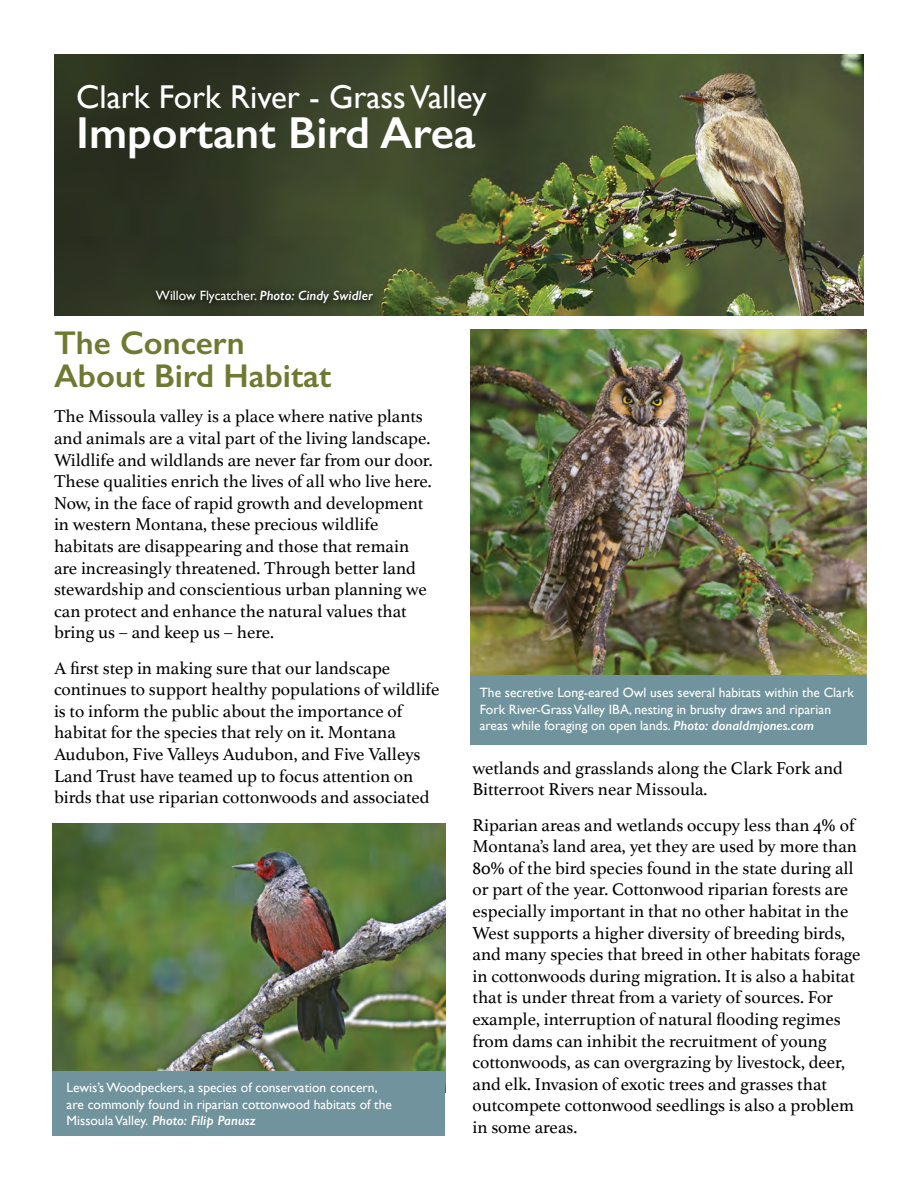
<style>
.page{position:relative;width:918px;height:1188px;background:#fff}
.page>*{position:absolute;margin:0;border:0;box-sizing:border-box;transform-origin:0 0}
.t1{font:600 45px "Gill Sans";color:#fff}
.t2{font:600 33px/33px "Gill Sans";color:#707932}
.t3{font:33px "Gill Sans";color:#fff}
.t4{font:18px/21.6px "Athelas";color:#000}
.t5{font:13.5px/16.5px "Gill Sans";color:#fff}
.t6{font:italic 600 13.5px "Gill Sans";color:#fff}
.s1{font-weight:400;font-style:normal}
.s2{font-weight:600;font-style:italic}
</style>
<div class="page">
<img style="left:54px;top:54px;width:810px;height:261px">
<div style="left:150px;top:284px;width:232px;height:28px;background:#000;opacity:.93"></div>
<img style="left:470px;top:330px;width:396px;height:345px">
<div style="left:470px;top:675px;width:396px;height:69px;background:#70939d"></div>
<img style="left:52px;top:824px;width:394px;height:269px">
<div style="left:52px;top:1071px;width:393px;height:65px;background:#70939d"></div>
<h2 class="t3" style="left:76px;top:77px;width:412px">Clark Fork River - Grass Valley</h2>
<h1 class="t1" style="left:76px;top:106px;width:401px">Important Bird Area</h1>
<p class="t6" style="left:156px;top:288px;width:218px"><span class="s1">Willow Flycatcher.</span> Photo: Cindy Swidler</p>
<h2 class="t2" style="left:54px;top:326px;width:279px">The Concern<br>About Bird Habitat</h2>
<p class="t4" style="left:54px;top:405px;width:380px">The Missoula valley is a place where native plants and animals are a vital part of the living landscape.<br>Wildlife and wildlands are never far from our door.<br>These qualities enrich the lives of all who live here.<br>Now, in the face of rapid growth and development in western Montana, these precious wildlife habitats are disappearing and those that remain are increasingly threatened. Through better land stewardship and conscientious urban planning we can protect and enhance the natural values that bring us – and keep us – here.</p>
<p class="t4" style="left:54px;top:656px;width:387px">A first step in making sure that our landscape continues to support healthy populations of wildlife is to inform the public about the importance of habitat for the species that rely on it. Montana Audubon, Five Valleys Audubon, and Five Valleys Land Trust have teamed up to focus attention on birds that use riparian cottonwoods and associated</p>
<p class="t5" style="left:67px;top:1079px;width:327px">Lewis’s Woodpeckers, a species of conservation concern, are commonly found in riparian cottonwood habitats of the<br>Missoula Valley. <span class="s2">Photo: Filip Panusz</span></p>
<p class="t5" style="left:480px;top:684px;width:376px">The secretive Long-eared Owl uses several habitats within the Clark<br>Fork River-Grass Valley IBA, nesting in brushy draws and riparian areas while foraging on open lands. <span class="s2">Photo: donaldmjones.com</span></p>
<p class="t4" style="left:472px;top:757px;width:372px">wetlands and grasslands along the Clark Fork and<br>Bitterroot Rivers near Missoula.</p>
<p class="t4" style="left:472px;top:813px;width:390px">Riparian areas and wetlands occupy less than 4% of Montana’s land area, yet they are used by more than 80% of the bird species found in the state during all or part of the year. Cottonwood riparian forests are especially important in that no other habitat in the West supports a higher diversity of breeding birds, and many species that breed in other habitats forage in cottonwoods during migration. It is also a habitat that is under threat from a variety of sources. For example, interruption of natural flooding regimes from dams can inhibit the recruitment of young cottonwoods, as can overgrazing by livestock, deer, and elk. Invasion of exotic trees and grasses that outcompete cottonwood seedlings is also a problem in some areas.</p>
</div>
